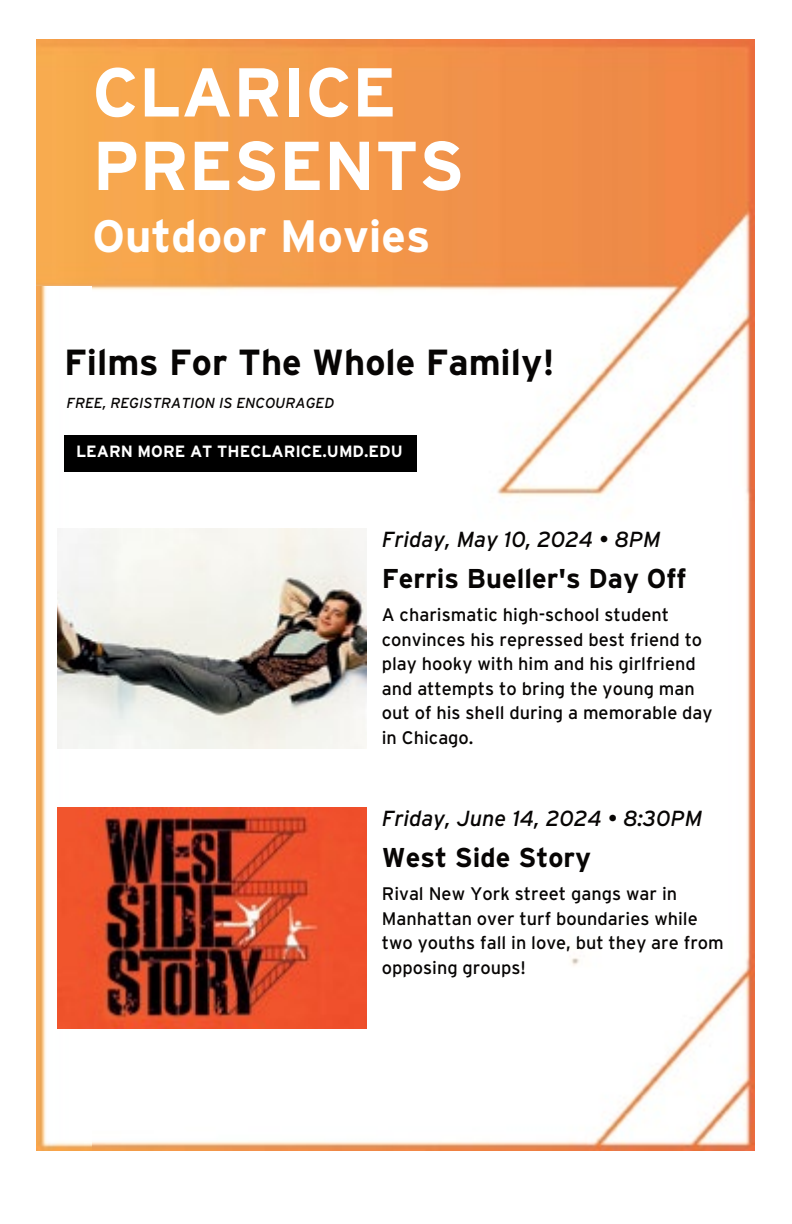
<style>
.page{position:relative;width:792px;height:1224px;background:#fff}
.page>*{position:absolute;margin:0;border:0;box-sizing:border-box;transform-origin:0 0}
.t1{font:700 69px/73.4px "Interstate";color:#fff}
.t2{font:700 45.4px "Interstate";color:#fff}
.t3{font:700 36.2px "Interstate";color:#070504}
.t4{font:700 27.2px "Interstate";color:#070504}
.t5{font:italic 21.8px "Interstate";color:#070504}
.t6{font:18.2px/24.4px "Interstate";color:#070504}
.t7{font:700 16.4px "Interstate";color:#fff}
.t8{font:italic 14.6px "Interstate";color:#070504}
</style>
<div class="page">
<img style="left:36px;top:40px;width:718px;height:1110px">
<img style="left:36px;top:287px;width:56px;height:863px">
<div style="left:64px;top:435px;width:353px;height:36px;background:#000"></div>
<img style="left:57px;top:529px;width:309px;height:220px">
<img style="left:57px;top:808px;width:309px;height:220px">
<h1 class="t1" style="left:92px;top:55px;width:373px">CLARICE<br>PRESENTS</h1>
<h2 class="t2" style="left:92px;top:211px;width:339px">Outdoor Movies</h2>
<h3 class="t3" style="left:64px;top:342px;width:492px">Films For The Whole Family!</h3>
<p class="t8" style="left:67px;top:395px;width:269px">FREE, REGISTRATION IS ENCOURAGED</p>
<p class="t7" style="left:76px;top:442px;width:328px">LEARN MORE AT THECLARICE.UMD.EDU</p>
<p class="t5" style="left:382px;top:527px;width:280px">Friday, May 10, 2024 • 8PM</p>
<h3 class="t4" style="left:382px;top:563px;width:306px">Ferris Bueller's Day Off</h3>
<p class="t6" style="left:382px;top:603px;width:332px">A charismatic high-school student convinces his repressed best friend to play hooky with him and his girlfriend and attempts to bring the young man out of his shell during a memorable day in Chicago.</p>
<p class="t5" style="left:382px;top:806px;width:322px">Friday, June 14, 2024 • 8:30PM</p>
<h3 class="t4" style="left:382px;top:842px;width:211px">West Side Story</h3>
<p class="t6" style="left:382px;top:882px;width:344px">Rival New York street gangs war in<br>Manhattan over turf boundaries while two youths fall in love, but they are from opposing groups!</p>
</div>
